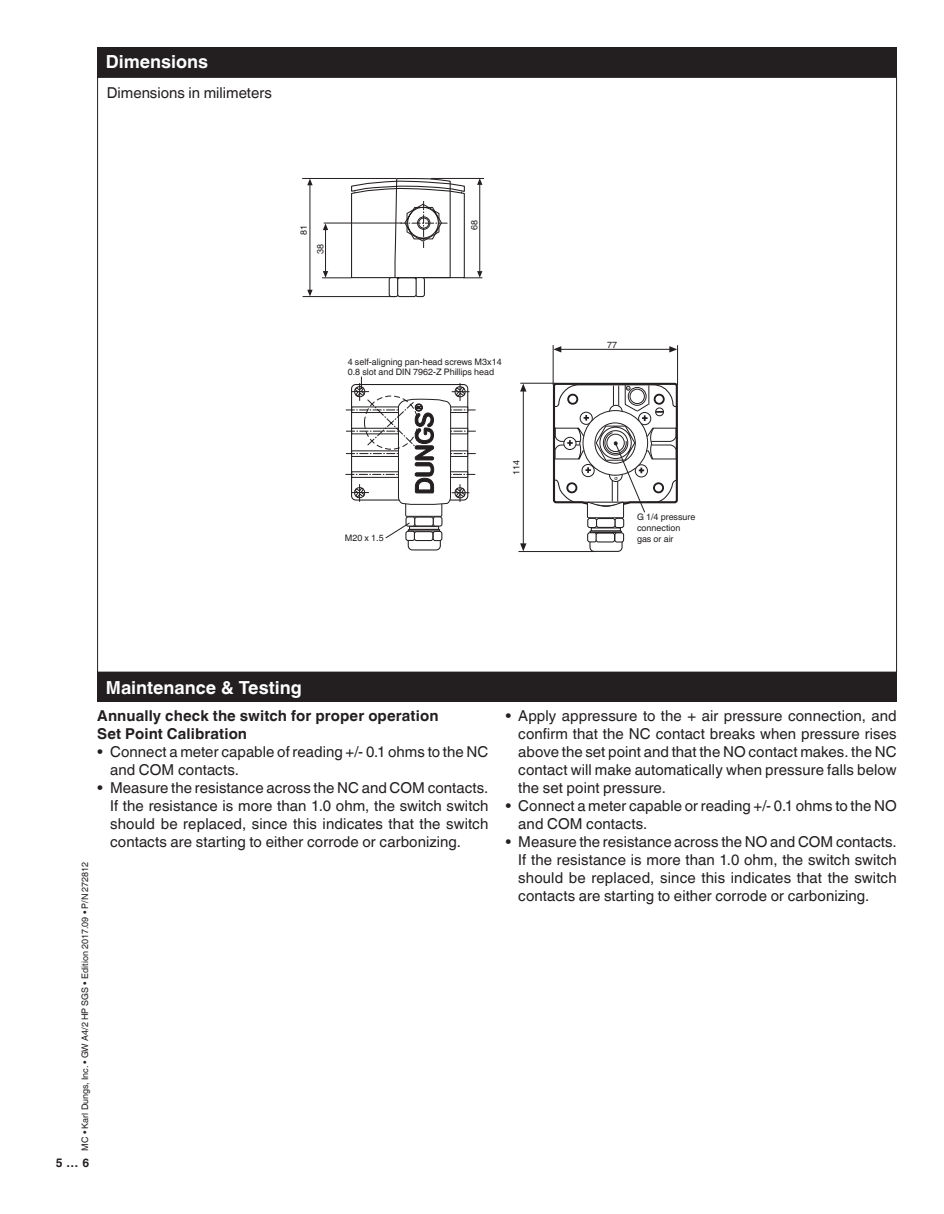
<style>
.page{position:relative;width:944px;height:1214px;background:#fff}
.page>*{position:absolute;margin:0;border:0;box-sizing:border-box;transform-origin:0 0}
.Überschrift_12_Pt_fe{font:700 18px "Helvetica World";color:#fff}
.Hanging_indent{font:15px/18px "Helvetica World";letter-spacing:.005em;color:#231f20;text-align:justify}
.t1{font:700 15px "Helvetica World";letter-spacing:.005em;color:#231f20}
.t2{font:700 12px "Helvetica World";color:#231f20}
.t3{font:9px/10.8px "Helvetica World";color:#231f20}
.t4{font:300 5.4px "Helvetica";color:#231f20}
</style>
<div class="page">
<div style="left:97px;top:672px;width:799px;height:30px;background:#231f20"></div>
<div style="left:405px;top:500px;width:37px;height:16px;border:1px solid #231f20"></div>
<div style="left:408px;top:529px;width:32px;height:2px;border:1px solid #231f20"></div>
<div style="left:408px;top:536px;width:33px;height:14px;border:1px solid #231f20;border-radius:4px"></div>
<div style="left:432px;top:516px;width:10px;height:10px;border:1px solid #231f20;border-radius:2px"></div>
<div style="left:405px;top:516px;width:10px;height:10px;border:1px solid #231f20;border-radius:2px"></div>
<div style="left:414px;top:516px;width:20px;height:10px;border:1px solid #231f20;border-radius:2px"></div>
<div style="left:406px;top:531px;width:8px;height:9px;background:#fff;border-radius:2px"></div>
<div style="left:405px;top:531px;width:10px;height:10px;border:1px solid #231f20;border-radius:2px"></div>
<div style="left:433px;top:531px;width:9px;height:9px;background:#fff;border-radius:2px"></div>
<div style="left:432px;top:531px;width:10px;height:10px;border:1px solid #231f20;border-radius:2px"></div>
<div style="left:414px;top:531px;width:19px;height:9px;background:#fff;border-radius:2px"></div>
<div style="left:414px;top:531px;width:19px;height:10px;border:1px solid #231f20;border-radius:2px"></div>
<div style="left:409px;top:526px;width:30px;height:3px;border:1px solid #231f20"></div>
<svg style="left:345px;top:376px;width:131px;height:129px"></svg>
<div style="left:589px;top:531px;width:32px;height:2px;border:1px solid #231f20"></div>
<div style="left:589px;top:537px;width:33px;height:15px;border:1px solid #231f20;border-radius:4px"></div>
<div style="left:614px;top:518px;width:10px;height:10px;border:1px solid #231f20;border-radius:2px"></div>
<div style="left:587px;top:518px;width:10px;height:10px;border:1px solid #231f20;border-radius:2px"></div>
<div style="left:596px;top:518px;width:19px;height:10px;border:1px solid #231f20;border-radius:2px"></div>
<div style="left:587px;top:533px;width:9px;height:9px;background:#fff;border-radius:2px"></div>
<div style="left:587px;top:532px;width:10px;height:10px;border:1px solid #231f20;border-radius:2px"></div>
<div style="left:615px;top:533px;width:8px;height:9px;background:#fff;border-radius:2px"></div>
<div style="left:614px;top:532px;width:10px;height:10px;border:1px solid #231f20;border-radius:2px"></div>
<div style="left:596px;top:533px;width:18px;height:9px;background:#fff;border-radius:2px"></div>
<div style="left:595px;top:532px;width:20px;height:10px;border:1px solid #231f20;border-radius:2px"></div>
<div style="left:591px;top:527px;width:29px;height:4px;border:1px solid #231f20"></div>
<hr style="left:561px;top:349px;width:109px;height:1px;background:#231f20">
<hr style="left:553px;top:345px;width:1px;height:40px;background:#231f20">
<hr style="left:677px;top:345px;width:1px;height:40px;background:#231f20">
<svg style="left:553px;top:346px;width:8px;height:6px"></svg>
<svg style="left:669px;top:346px;width:8px;height:6px"></svg>
<hr style="left:518px;top:551px;width:76px;height:1px;background:#231f20">
<hr style="left:520px;top:383px;width:35px;height:1px;background:#231f20">
<hr style="left:523px;top:391px;width:1px;height:153px;background:#231f20">
<svg style="left:520px;top:383px;width:6px;height:8px"></svg>
<svg style="left:520px;top:543px;width:6px;height:8px"></svg>
<hr style="left:430px;top:178px;width:54px;height:1px;background:#231f20">
<svg style="left:322px;top:177px;width:160px;height:102px"></svg>
<hr style="left:302px;top:178px;width:94px;height:1px;background:#231f20">
<hr style="left:302px;top:296px;width:93px;height:1px;background:#231f20">
<hr style="left:310px;top:185px;width:1px;height:105px;background:#231f20">
<svg style="left:307px;top:290px;width:5px;height:6px"></svg>
<svg style="left:307px;top:179px;width:5px;height:6px"></svg>
<div style="left:389px;top:277px;width:9px;height:20px;border:1px solid #231f20;border-radius:2px"></div>
<div style="left:415px;top:277px;width:10px;height:20px;border:1px solid #231f20;border-radius:2px"></div>
<div style="left:397px;top:277px;width:19px;height:20px;border:1px solid #231f20;border-radius:2px"></div>
<svg style="left:552px;top:382px;width:127px;height:136px"></svg>
<svg style="left:385px;top:522px;width:25px;height:16px"></svg>
<div style="left:97px;top:47px;width:799px;height:30px;background:#231f20"></div>
<p class="Überschrift_12_Pt_fe" style="left:106px;top:51px;width:104px">Dimensions</p>
<p class="Hanging_indent" style="left:107px;top:83px;width:166px">Dimensions in milimeters</p>
<p class="t3" style="left:298px;top:235px;width:11px;rotate:-90deg">81</p>
<p class="t3" style="left:315px;top:254px;width:12px;rotate:-90deg">38</p>
<p class="t3" style="left:469px;top:230px;width:11px;rotate:-90deg">68</p>
<p class="t3" style="left:348px;top:356px;width:155px">4 self-aligning pan-head screws M3x14<br>0.8 slot and DIN 7962-Z Phillips head</p>
<p class="t3" style="left:345px;top:533px;width:40px">M20 x 1.5</p>
<p class="t3" style="left:511px;top:475px;width:16px;rotate:-90deg">114</p>
<p class="Überschrift_12_Pt_fe" style="left:106px;top:677px;width:197px">Maintenance &amp; Testing</p>
<p class="t3" style="left:607px;top:339px;width:11px">77</p>
<p class="t4" style="left:626px;top:383px;width:5px">+</p>
<p class="t3" style="left:637px;top:512px;width:60px">G 1/4 pressure connection gas or air</p>
<p class="t1" style="left:97px;top:707px;width:343px">Annually check the switch for proper operation</p>
<p class="t1" style="left:97px;top:725px;width:151px">Set Point Calibration</p>
<p class="Hanging_indent" style="left:110px;top:743px;width:380px;text-indent:-13px">• Connect a meter capable of reading +/- 0.1 ohms to the NC and COM contacts.</p>
<p class="Hanging_indent" style="left:110px;top:779px;width:380px;text-indent:-13px">• Measure the resistance across the NC and COM contacts.<br>If the resistance is more than 1.0 ohm, the switch switch should be replaced, since this indicates that the switch contacts are starting to either corrode or carbonizing.</p>
<p class="t3" style="left:80px;top:1150px;width:290px;rotate:-90deg">MC • Karl Dungs, Inc. • GW A4/2 HP SGS • Edition 2017.09 • P/N 272812</p>
<p class="t2" style="left:56px;top:1155px;width:35px">5 … 6</p>
<p class="Hanging_indent" style="left:518px;top:706px;width:380px;text-indent:-13px">• Apply appressure to the + air pressure connection, and confirm that the NC contact breaks when pressure rises above the set point and that the NO contact makes. the NC contact will make automatically when pressure falls below the set point pressure.</p>
<p class="Hanging_indent" style="left:518px;top:796px;width:380px;text-indent:-13px">• Connect a meter capable or reading +/- 0.1 ohms to the NO and COM contacts.</p>
<p class="Hanging_indent" style="left:518px;top:832px;width:380px;text-indent:-13px">• Measure the resistance across the NO and COM contacts.<br>If the resistance is more than 1.0 ohm, the switch switch should be replaced, since this indicates that the switch contacts are starting to either corrode or carbonizing.</p>
</div>
